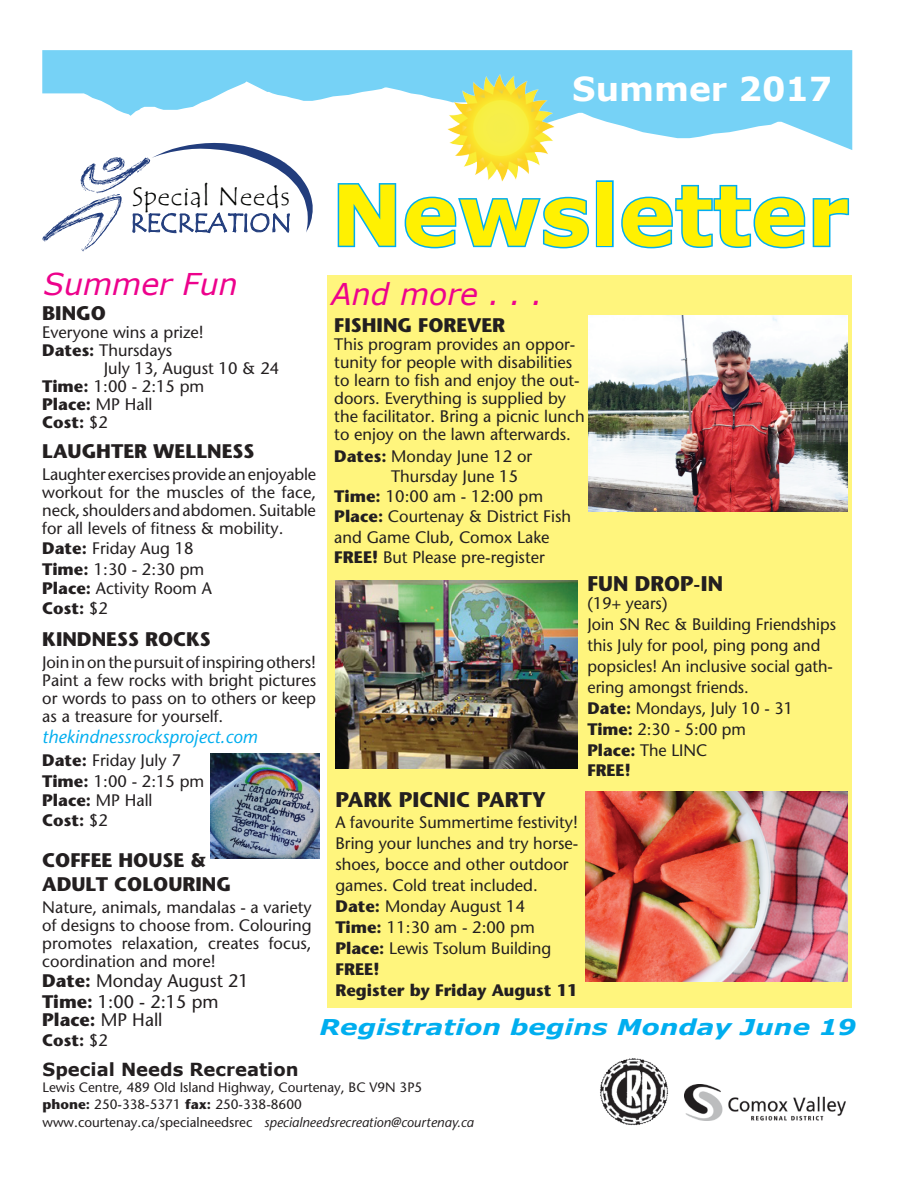
<style>
.page{position:relative;width:918px;height:1188px;background:#fff}
.page>*{position:absolute;margin:0;border:0;box-sizing:border-box;transform-origin:0 0}
.t1{font:700 84px "Verdana";color:#fff101}
.t2{font:700 33px "Verdana";color:#fff}
.t3{font:italic 30px "Verdana";color:#ed028c}
.t4{font:26.4px "Tempus Sans ITC";letter-spacing:.03em;color:#040503}
.t5{font:italic 700 21.75px "Verdana";color:#00aeef;scale:1.21 1}
.t6{font:700 21px "Mesouran Sans S Si";color:#231f20}
.t7{font:700 19.5px/24.2px "Mesouran Sans S Si";color:#231f20}
.t8{font:18px/21.3px "Mesouran Sans S Si";color:#231f20}
.t9{font:italic 18px "Mesouran Sans S Si";color:#00aeef}
.t10{font:700 18px "Verdana";color:#231f20}
.t11{font:700 18px "Mesouran Sans S Si";color:#231f20}
.t12{font:16.5px/18px "Mesouran Sans S Si";color:#231f20}
.t13{font:700 16.5px/19.8px "Mesouran Sans S Si";color:#231f20}
.t14{font:13.5px/16.5px "Mesouran Sans S Si";color:#231f20}
.t15{font:italic 13.5px "Mesouran Sans S Si";color:#231f20}
.s1{font-weight:700}
.s2{font-weight:400}
.s3{font-style:normal}
</style>
<div class="page">
<div style="left:327px;top:275px;width:525px;height:733px;background:#fff57d"></div>
<svg style="left:42px;top:50px;width:810px;height:100px;fill:#76d2f6"></svg>
<svg style="left:42px;top:143px;width:271px;height:108px"></svg>
<svg style="left:337px;top:183px;width:253px;height:66px"></svg>
<div style="left:596px;top:180px;width:18px;height:67px;border:3px solid #00aeef"></div>
<svg style="left:621px;top:184px;width:229px;height:65px"></svg>
<img style="left:447px;top:74px;width:107px;height:107px">
<img style="left:589px;top:315px;width:259px;height:196px">
<img style="left:335px;top:581px;width:243px;height:188px">
<img style="left:586px;top:791px;width:262px;height:190px">
<img style="left:600px;top:1058px;width:69px;height:68px">
<img style="left:685px;top:1085px;width:161px;height:35px">
<img style="left:211px;top:753px;width:108px;height:106px">
<h2 class="t2" style="left:572px;top:68px;width:262px">Summer 2017</h2>
<h3 class="t4" style="left:132px;top:180px;width:159px">Special Needs</h3>
<h1 class="t1" style="left:331px;top:162px;width:519px">Newsletter</h1>
<h3 class="t3" style="left:43px;top:265px;width:196px">Summer Fun</h3>
<h3 class="t3" style="left:331px;top:275px;width:213px">And more . . .</h3>
<p class="t7" style="left:42px;top:301px;width:65px">BINGO</p>
<p class="t12" style="left:42px;top:323px;width:163px">Everyone wins a prize!<br><span class="s1">Dates:</span> Thursdays</p>
<p class="t12" style="left:42px;top:359px;width:239px;text-indent:62px">July 13, August 10 &amp; 24<br><span class="s1">Time:</span> 1:00 - 2:15 pm<br><span class="s1">Place:</span> MP Hall<br><span class="s1">Cost:</span> $2</p>
<p class="t7" style="left:334px;top:313px;width:172px">FISHING FOREVER</p>
<p class="t12" style="left:334px;top:335px;width:252px">This program provides an oppor&shy;tunity for people with disabilities to learn to fish and enjoy the out&shy;doors. Everything is supplied by the facilitator. Bring a picnic lunch to enjoy on the lawn afterwards.</p>
<p class="t12" style="left:334px;top:447px;width:199px"><span class="s1">Dates:</span> Monday June 12 or</p>
<p class="t12" style="left:391px;top:467px;width:128px">Thursday June 15</p>
<p class="t12" style="left:334px;top:487px;width:210px"><span class="s1">Time:</span> 10:00 am - 12:00 pm</p>
<p class="t12" style="left:334px;top:507px;width:238px"><span class="s1">Place:</span> Courtenay &amp; District Fish</p>
<p class="t12" style="left:334px;top:528px;width:217px">and Game Club, Comox Lake</p>
<p class="t12" style="left:334px;top:548px;width:212px"><span class="s1">FREE!</span> But Please pre-register</p>
<p class="t7" style="left:42px;top:438px;width:213px">LAUGHTER WELLNESS</p>
<p class="t12" style="left:42px;top:465px;width:275px;text-align:justify">Laughter exercises provide an enjoyable workout for the muscles of the face, neck, shoulders and abdomen. Suitable for all levels of fitness &amp; mobility.</p>
<p class="t12" style="left:42px;top:537px;width:164px;line-height:21px"><span class="s1">Date:</span> Friday Aug 18<br><span class="s1">Time:</span> 1:30 - 2:30 pm</p>
<p class="t12" style="left:42px;top:578px;width:171px;line-height:19.8px"><span class="s1">Place:</span> Activity Room A<br><span class="s1">Cost:</span> $2</p>
<p class="t6" style="left:587px;top:570px;width:137px">FUN DROP-IN</p>
<p class="t12" style="left:587px;top:593px;width:250px;line-height:20.9px">(19+ years)<br>Join SN Rec &amp; Building Friendships this July for pool, ping pong and popsicles! An inclusive social gath&shy;ering amongst friends.<br><span class="s1">Date:</span> Mondays, July 10 - 31<br><span class="s1">Time:</span> 2:30 - 5:00 pm<br><span class="s1">Place:</span> The LINC<br><span class="s1">FREE!</span></p>
<p class="t7" style="left:42px;top:627px;width:170px">KINDNESS ROCKS</p>
<p class="t12" style="left:42px;top:654px;width:275px;text-align:justify">Join in on the pursuit of inspiring others!<br>Paint a few rocks with bright pictures or words to pass on to others or keep as a treasure for yourself.</p>
<p class="t9" style="left:42px;top:726px;width:216px">thekindnessrocksproject.com</p>
<p class="t12" style="left:42px;top:750px;width:164px;line-height:21px"><span class="s1">Date:</span> Friday July 7<br><span class="s1">Time:</span> 1:00 - 2:15 pm</p>
<p class="t13" style="left:42px;top:790px;width:112px">Place: <span class="s2">MP Hall<br></span>Cost: <span class="s2">$2</span></p>
<p class="t7" style="left:42px;top:848px;width:190px">COFFEE HOUSE &amp;<br>ADULT COLOURING</p>
<p class="t12" style="left:42px;top:899px;width:271px;text-align:justify">Nature, animals, mandalas - a variety of designs to choose from. Colouring promotes relaxation, creates focus, coordination and more!</p>
<p class="t8" style="left:42px;top:970px;width:208px"><span class="s1">Date:</span> Monday August 21<br><span class="s1">Time:</span> 1:00 - 2:15 pm</p>
<p class="t11" style="left:42px;top:1008px;width:122px">Place: <span class="s2">MP Hall</span></p>
<p class="t13" style="left:42px;top:1030px;width:67px">Cost: <span class="s2">$2</span></p>
<p class="t6" style="left:335px;top:786px;width:212px">PARK PICNIC PARTY</p>
<p class="t12" style="left:335px;top:812px;width:244px;line-height:21px">A favourite Summertime festivity!<br>Bring your lunches and try horse&shy;shoes, bocce and other outdoor games. Cold treat included.<br><span class="s1">Date:</span> Monday August 14<br><span class="s1">Time:</span> 11:30 am - 2:00 pm<br><span class="s1">Place:</span> Lewis Tsolum Building<br><span class="s1">FREE!<br>Register by Friday August 11</span></p>
<h3 class="t5" style="left:320px;top:1014px;width:445px">Registration begins Monday June 19</h3>
<p class="t10" style="left:43px;top:1058px;width:258px">Special Needs Recreation</p>
<p class="t14" style="left:43px;top:1079px;width:381px">Lewis Centre, 489 Old Island Highway, Courtenay, BC V9N 3P5 <span class="s1">phone:</span> 250-338-5371 <span class="s1">fax:</span> 250-338-8600</p>
<p class="t15" style="left:43px;top:1114px;width:433px"><span class="s3">www.courtenay.ca/specialneedsrec</span> specialneedsrecreation@courtenay.ca</p>
</div>
